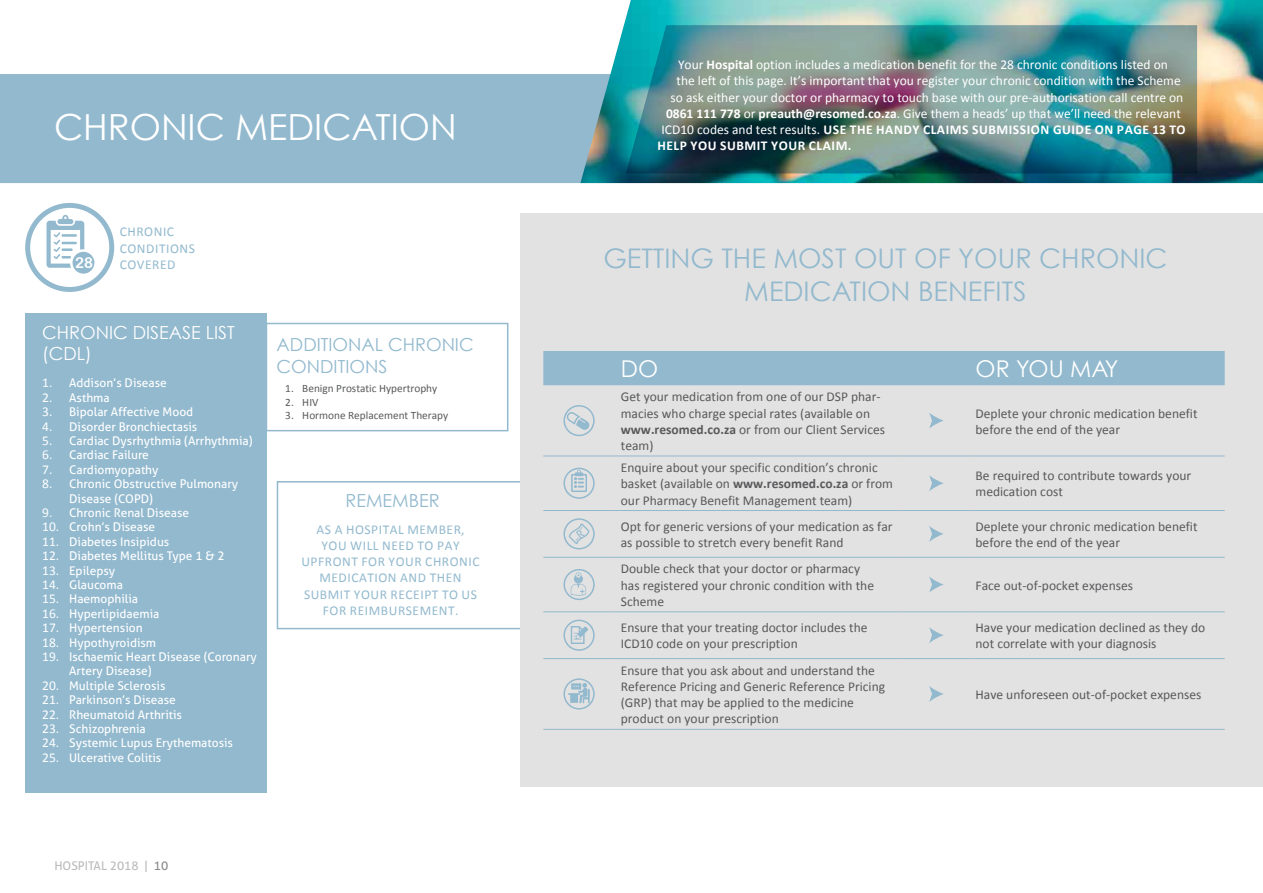
<style>
.page{position:relative;width:1263px;height:893px;background:#fff}
.page>*{position:absolute;margin:0;border:0;box-sizing:border-box;transform-origin:0 0}
.t1{font:36px "Century Gothic";color:#fff}
.t2{font:27px/32.4px "Century Gothic";color:#92b9ce;text-align:center}
.t3{font:23.1px "Century Gothic";color:#fff}
.t4{font:18px/21.6px "Century Gothic";color:#92b9ce}
.t5{font:18px/21.6px "Century Gothic";color:#fff}
.t6{font:15px "Arial Rounded MT Bold";color:#fff}
.t7{font:13.5px/16.2px "Calibri";color:#58595b}
.t8{font:13.5px "Calibri";color:#fff}
.t9{font:13.5px/16.2px "Calibri";letter-spacing:.04em;color:#92b9ce}
.t10{font:700 13.5px "Calibri";letter-spacing:.04em;color:#fff}
.t11{font:12px/14.4px "Aller";color:#fff}
.t12{font:12px "Aller";color:#bdbbbb}
.t13{font:11.25px "Calibri";color:#58595b}
.s1{font-family:"Calibri";font-size:13.5px}
.s2{color:#8d8a8c}
.s3{font-weight:700}
.s4{font-weight:400}
</style>
<div class="page">
<div style="left:277px;top:481px;width:266px;height:148px;background:#fff;border:2px solid #92b9ce"></div>
<div style="left:0;top:74px;width:580px;height:109px;background:#92b9ce"></div>
<img style="left:580px;top:0;width:683px;height:183px">
<img style="left:626px;top:25px;width:571px;height:148px">
<svg style="left:28px;top:205px;width:84px;height:84px"></svg>
<div style="left:25px;top:203px;width:89px;height:89px;border:5px solid #92b9ce;border-radius:50%"></div>
<svg style="left:47px;top:215px;width:47px;height:59px"></svg>
<div style="left:266px;top:323px;width:242px;height:108px;background:#fff;border:2px solid #92b9ce"></div>
<div style="left:25px;top:313px;width:241px;height:480px;background:#92b9ce"></div>
<div style="left:520px;top:214px;width:743px;height:573px;background:#e3e2e2"></div>
<div style="left:543px;top:351px;width:682px;height:34px;background:#92b9ce"></div>
<hr style="left:543px;top:456px;width:72px;height:1px;background:#92b9ce">
<hr style="left:615px;top:456px;width:288px;height:1px;background:#92b9ce">
<hr style="left:903px;top:456px;width:66px;height:1px;background:#92b9ce">
<hr style="left:969px;top:456px;width:256px;height:1px;background:#92b9ce">
<hr style="left:543px;top:510px;width:72px;height:1px;background:#92b9ce">
<hr style="left:615px;top:510px;width:288px;height:1px;background:#92b9ce">
<hr style="left:903px;top:510px;width:66px;height:1px;background:#92b9ce">
<hr style="left:969px;top:510px;width:256px;height:1px;background:#92b9ce">
<hr style="left:543px;top:557px;width:72px;height:1px;background:#92b9ce">
<hr style="left:615px;top:557px;width:288px;height:1px;background:#92b9ce">
<hr style="left:903px;top:557px;width:66px;height:1px;background:#92b9ce">
<hr style="left:969px;top:557px;width:256px;height:1px;background:#92b9ce">
<hr style="left:543px;top:611px;width:72px;height:1px;background:#92b9ce">
<hr style="left:615px;top:611px;width:288px;height:1px;background:#92b9ce">
<hr style="left:903px;top:611px;width:66px;height:1px;background:#92b9ce">
<hr style="left:969px;top:611px;width:256px;height:1px;background:#92b9ce">
<hr style="left:543px;top:658px;width:72px;height:1px;background:#92b9ce">
<hr style="left:615px;top:658px;width:288px;height:1px;background:#92b9ce">
<hr style="left:903px;top:658px;width:66px;height:1px;background:#92b9ce">
<hr style="left:543px;top:729px;width:72px;height:1px;background:#92b9ce">
<hr style="left:615px;top:729px;width:288px;height:1px;background:#92b9ce">
<hr style="left:903px;top:729px;width:66px;height:1px;background:#92b9ce">
<hr style="left:969px;top:658px;width:256px;height:1px;background:#92b9ce">
<hr style="left:969px;top:729px;width:256px;height:1px;background:#92b9ce">
<div style="left:563px;top:405px;width:32px;height:31px;border:2px solid #92b9ce;border-radius:50%"></div>
<svg style="left:566px;top:412px;width:24px;height:18px"></svg>
<svg style="left:929px;top:413px;width:15px;height:16px"></svg>
<div style="left:563px;top:468px;width:32px;height:31px;border:2px solid #92b9ce;border-radius:50%"></div>
<svg style="left:571px;top:470px;width:16px;height:22px"></svg>
<svg style="left:929px;top:475px;width:15px;height:16px"></svg>
<div style="left:563px;top:518px;width:32px;height:31px;border:2px solid #92b9ce;border-radius:50%"></div>
<svg style="left:929px;top:526px;width:15px;height:16px"></svg>
<div style="left:563px;top:569px;width:32px;height:31px;border:2px solid #92b9ce;border-radius:50%"></div>
<svg style="left:571px;top:572px;width:15px;height:24px"></svg>
<svg style="left:929px;top:577px;width:15px;height:16px"></svg>
<div style="left:563px;top:620px;width:32px;height:31px;border:2px solid #92b9ce;border-radius:50%"></div>
<svg style="left:571px;top:626px;width:17px;height:18px"></svg>
<svg style="left:929px;top:627px;width:15px;height:16px"></svg>
<div style="left:563px;top:678px;width:32px;height:31px;border:2px solid #92b9ce;border-radius:50%"></div>
<svg style="left:568px;top:683px;width:22px;height:20px"></svg>
<svg style="left:929px;top:686px;width:14px;height:16px"></svg>
<svg style="left:569px;top:523px;width:20px;height:21px"></svg>
<h1 class="t1" style="left:54px;top:105px;width:404px">CHRONIC MEDICATION</h1>
<p class="t9" style="left:120px;top:224px;width:77px">CHRONIC<br>CONDITIONS</p>
<p class="t6" style="left:75px;top:254px;width:19px">28</p>
<p class="t9" style="left:120px;top:256px;width:57px">COVERED</p>
<h3 class="t5" style="left:42px;top:321px;width:194px">CHRONIC DISEASE LIST (CDL)</h3>
<p class="t11" style="left:42px;top:376px;width:126px"><span class="s1">1.</span> Addison’s Disease</p>
<p class="t11" style="left:42px;top:390px;width:69px"><span class="s1">2.</span> Asthma</p>
<p class="t11" style="left:42px;top:405px;width:153px"><span class="s1">3.</span> Bipolar Affective Mood</p>
<p class="t11" style="left:42px;top:419px;width:157px"><span class="s1">4.</span> Disorder Bronchiectasis</p>
<p class="t11" style="left:42px;top:434px;width:212px"><span class="s1">5.</span> Cardiac Dysrhythmia (Arrhythmia)</p>
<p class="t11" style="left:42px;top:448px;width:108px"><span class="s1">6.</span> Cardiac Failure</p>
<p class="t11" style="left:42px;top:462px;width:118px"><span class="s1">7.</span> Cardiomyopathy</p>
<p class="t11" style="left:69px;top:477px;width:170px;text-indent:-27px"><span class="s1">8.</span> Chronic Obstructive Pulmonary<br>Disease (COPD)</p>
<p class="t11" style="left:42px;top:506px;width:149px"><span class="s1">9.</span> Chronic Renal Disease</p>
<p class="t11" style="left:42px;top:520px;width:115px"><span class="s1">10.</span> Crohn’s Disease</p>
<p class="t11" style="left:42px;top:534px;width:129px"><span class="s1">11.</span> Diabetes Insipidus</p>
<p class="t11" style="left:42px;top:549px;width:184px"><span class="s1">12.</span> Diabetes Mellitus Type 1 &amp; 2</p>
<p class="t11" style="left:42px;top:563px;width:75px"><span class="s1">13.</span> Epilepsy</p>
<p class="t11" style="left:42px;top:578px;width:82px"><span class="s1">14.</span> Glaucoma</p>
<p class="t11" style="left:42px;top:592px;width:97px"><span class="s1">15.</span> Haemophilia</p>
<p class="t11" style="left:42px;top:606px;width:119px"><span class="s1">16.</span> Hyperlipidaemia</p>
<p class="t11" style="left:42px;top:621px;width:102px"><span class="s1">17.</span> Hypertension</p>
<p class="t11" style="left:42px;top:635px;width:116px"><span class="s1">18.</span> Hypothyroidism</p>
<p class="t11" style="left:69px;top:650px;width:189px;text-indent:-27px"><span class="s1">19.</span> Ischaemic Heart Disease (Coronary<br>Artery Disease)</p>
<p class="t11" style="left:42px;top:678px;width:125px"><span class="s1">20.</span> Multiple Sclerosis</p>
<p class="t11" style="left:42px;top:693px;width:135px"><span class="s1">21.</span> Parkinson’s Disease</p>
<p class="t11" style="left:42px;top:707px;width:141px"><span class="s1">22.</span> Rheumatoid Arthritis</p>
<p class="t11" style="left:42px;top:722px;width:105px"><span class="s1">23.</span> Schizophrenia</p>
<p class="t11" style="left:42px;top:736px;width:192px"><span class="s1">24.</span> Systemic Lupus Erythematosis</p>
<p class="t11" style="left:42px;top:750px;width:121px"><span class="s1">25.</span> Ulcerative Colitis</p>
<h3 class="t4" style="left:277px;top:334px;width:199px">ADDITIONAL CHRONIC<br>CONDITIONS</h3>
<p class="t13" style="left:285px;top:381px;width:153px">1. Benign Prostatic Hypertrophy</p>
<p class="t13" style="left:285px;top:395px;width:35px">2. HIV</p>
<p class="t13" style="left:285px;top:408px;width:164px">3. Hormone Replacement Therapy</p>
<h3 class="t4" style="left:345px;top:489px;width:96px">REMEMBER</h3>
<p class="t9" style="left:301px;top:521px;width:180px;text-align:center">AS A HOSPITAL MEMBER,<br>YOU WILL NEED TO PAY<br>UPFRONT FOR YOUR CHRONIC<br>MEDICATION AND THEN<br>SUBMIT YOUR RECEIPT TO US<br>FOR REIMBURSEMENT.</p>
<p class="t12" style="left:54px;top:858px;width:115px">HOSPITAL 2018 | <span class="s2">10</span></p>
<p class="t8" style="left:678px;top:56px;width:491px">Your <span class="s3">Hospital</span> option includes a medication benefit for the 28 chronic conditions listed on</p>
<p class="t8" style="left:676px;top:72px;width:506px">the left of this page. It’s important that you register your chronic condition with the Scheme</p>
<p class="t8" style="left:670px;top:88px;width:514px">so ask either your doctor or pharmacy to touch base with our pre-authorisation call centre on</p>
<p class="t8" style="left:666px;top:105px;width:516px"><span class="s3">0861 111 778</span> or <span class="s3">preauth@resomed.co.za</span>. Give them a heads’ up that we’ll need the relevant</p>
<p class="t10" style="left:661px;top:121px;width:526px"><span class="s4">ICD10 codes and test results.</span> USE THE HANDY CLAIMS SUBMISSION GUIDE ON PAGE 13 TO</p>
<p class="t10" style="left:657px;top:137px;width:195px">HELP YOU SUBMIT YOUR CLAIM.</p>
<h2 class="t2" style="left:603px;top:242px;width:566px">GETTING THE MOST OUT OF YOUR CHRONIC<br>MEDICATION BENEFITS</h2>
<h3 class="t3" style="left:621px;top:354px;width:39px">DO</h3>
<h3 class="t3" style="left:975px;top:354px;width:144px">OR YOU MAY</h3>
<p class="t7" style="left:621px;top:389px;width:266px">Get your medication from one of our DSP phar&shy;macies who charge special rates (available on <span class="s3">www.resomed.co.za</span> or from our Client Services team)</p>
<p class="t7" style="left:975px;top:405px;width:223px">Deplete your chronic medication benefit before the end of the year</p>
<p class="t7" style="left:621px;top:460px;width:274px">Enquire about your specific condition’s chronic basket (available on <span class="s3">www.resomed.co.za</span> or from our Pharmacy Benefit Management team)</p>
<p class="t7" style="left:975px;top:468px;width:217px">Be required to contribute towards your medication cost</p>
<p class="t7" style="left:621px;top:518px;width:273px">Opt for generic versions of your medication as far as possible to stretch every benefit Rand</p>
<p class="t7" style="left:975px;top:518px;width:223px">Deplete your chronic medication benefit before the end of the year</p>
<p class="t7" style="left:621px;top:561px;width:255px">Double check that your doctor or pharmacy has registered your chronic condition with the<br>Scheme</p>
<p class="t7" style="left:975px;top:577px;width:159px">Face out-of-pocket expenses</p>
<p class="t7" style="left:621px;top:620px;width:248px">Ensure that your treating doctor includes the<br>ICD10 code on your prescription</p>
<p class="t7" style="left:975px;top:620px;width:231px">Have your medication declined as they do not correlate with your diagnosis</p>
<p class="t7" style="left:621px;top:662px;width:266px">Ensure that you ask about and understand the Reference Pricing and Generic Reference Pricing (GRP) that may be applied to the medicine product on your prescription</p>
<p class="t7" style="left:975px;top:686px;width:227px">Have unforeseen out-of-pocket expenses</p>
</div>
